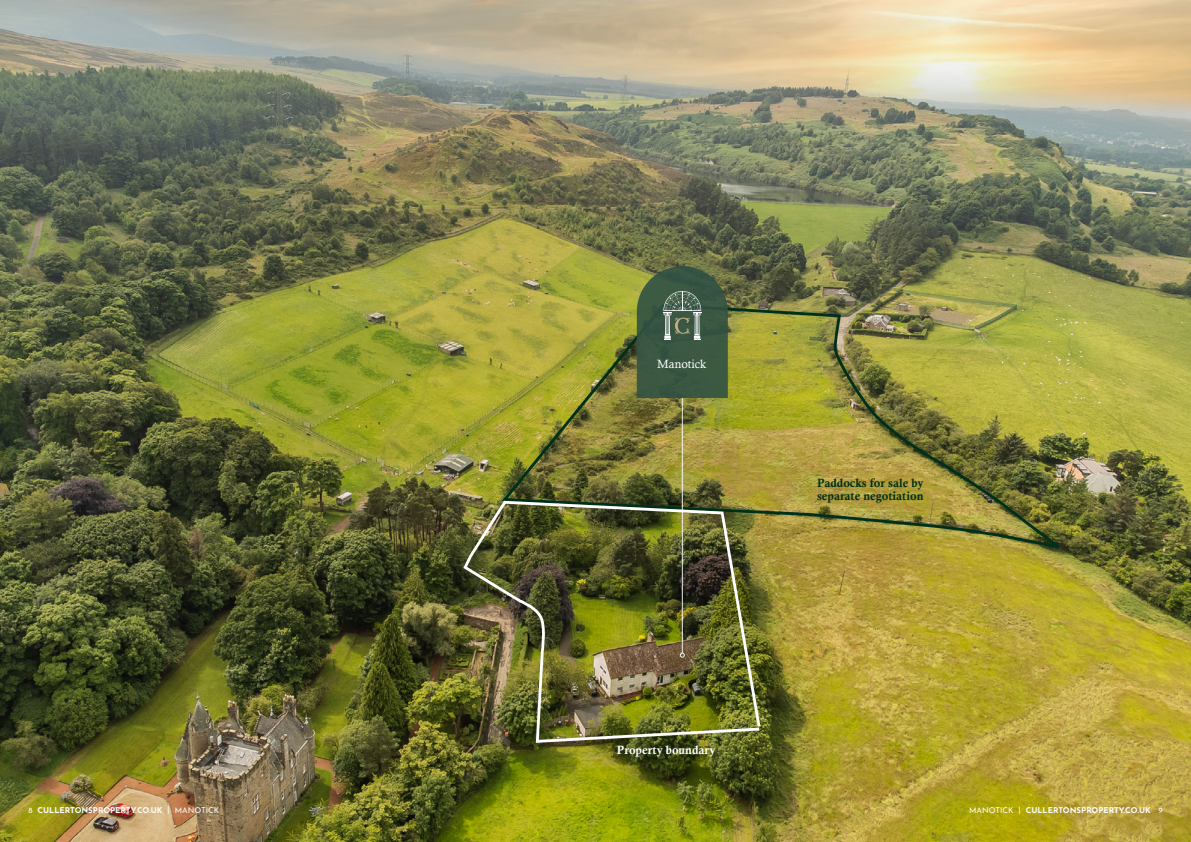
<style>
.page{position:relative;width:1191px;height:842px;background:#fff}
.page>*{position:absolute;margin:0;border:0;box-sizing:border-box;transform-origin:0 0}
.Features{font:12px/13px "Calis MT Bol";color:#003019}
.Features-2{font:12px "Calis MT Bol";color:#fff}
.Features-3{font:12px "Calisto";color:#fff}
.t1{font:700 8px "Josefin Sans";color:#fff}
.s1{font-weight:400}
</style>
<div class="page">
<img style="left:0;top:0;width:1191px;height:842px">
<img style="left:501px;top:302px;width:560px;height:245px">
<img style="left:461px;top:499px;width:301px;height:245px">
<hr style="left:682px;top:398px;width:1px;height:255px;background:#fff">
<svg style="left:680px;top:653px;width:5px;height:5px"></svg>
<svg style="left:637px;top:266px;width:91px;height:132px"></svg>
<p class="Features-3" style="left:657px;top:357px;width:51px">Manotick</p>
<p class="Features-2" style="left:617px;top:743px;width:100px">Property boundary</p>
<p class="Features" style="left:817px;top:476px;width:108px">Paddocks for sale by separate negotiation</p>
<p class="t1" style="left:28px;top:803px;width:192px"><span class="s1">8</span> CULLERTONSPROPERTY.CO.UK <span class="s1">| MANOTICK</span></p>
<p class="t1" style="left:969px;top:803px;width:195px"><span class="s1">MANOTICK |</span> CULLERTONSPROPERTY.CO.UK <span class="s1">9</span></p>
</div>
